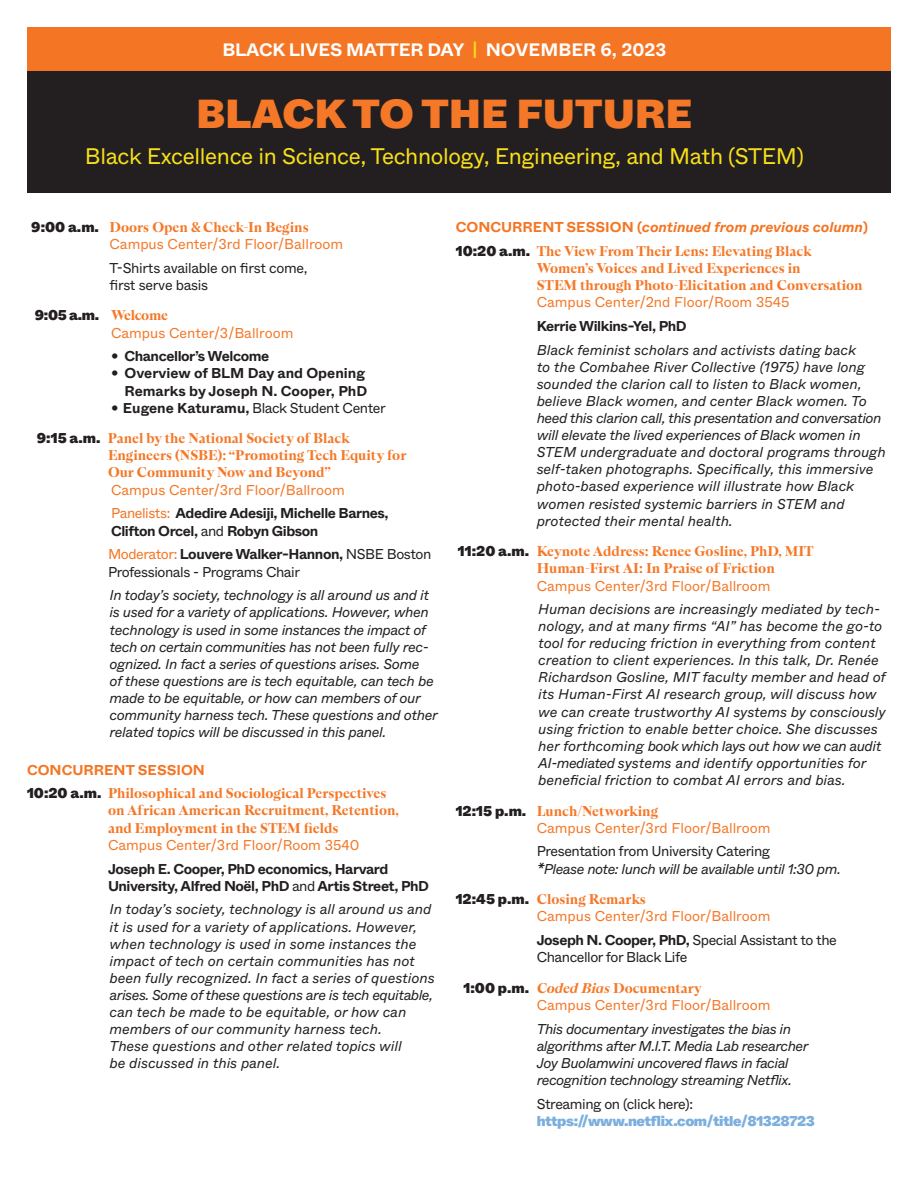
<style>
.page{position:relative;width:918px;height:1188px;background:#fff}
.page>*{position:absolute;margin:0;border:0;box-sizing:border-box;transform-origin:0 0}
.t1{font:900 40.5px "ABC Whyte";letter-spacing:.01em;color:#f47828}
.t2{font:22.5px "ABC Whyte";letter-spacing:-.015em;color:#f8e019}
.t3{font:700 18px "ABC Whyte";letter-spacing:-.01em;color:#fff}
.t4{font:italic 14.25px/17.1px "ABC Whyte";color:#231f20}
.t5{font:700 14.25px/17.1px "ABC Arizona Serif";color:#f47828}
.t6{font:italic 14.25px/17.1px "ABC Whyte";letter-spacing:-.02em;color:#231f20}
.t7{font:14.25px/23.9px "ABC Whyte";color:#f47828}
.t8{font:italic 14.25px/17.1px "ABC Whyte";letter-spacing:-.03em;color:#231f20}
.t9{font:700 14.25px/23.9px "ABC Whyte";letter-spacing:-.03em;color:#231f20}
.t10{font:14.25px/17.1px "ABC Whyte";letter-spacing:-.03em;color:#231f20}
.t11{font:700 14.25px/17.1px "ABC Whyte";color:#231f20;text-align:right}
.t12{font:italic 700 14.25px "ABC Whyte";color:#f47523}
.t13{font:900 14.25px "ABC Whyte";letter-spacing:-.03em;color:#7cafde}
.t14{font:700 14.25px "ABC Whyte";color:#f47523}
.s1{font-weight:500;color:#f8e019}
.s2{font-family:"ABC Whyte";font-weight:900;color:#231f20}
.s3{font-weight:900;color:#231f20}
.s4{font-family:"ABC Arizona Serif";font-weight:700}
.s5{font-weight:400}
.s6{font-weight:700}
.s7{color:#f47523}
.s8{font-weight:700;color:#231f20}
.s9{font-weight:400;color:#f47523}
.s10{font-style:normal}
.s11{color:#231f20}
.s12{font-style:italic}
</style>
<div class="page">
<div style="left:27px;top:65px;width:864px;height:127px;background:#231f20"></div>
<div style="left:27px;top:27px;width:864px;height:43px;background:#f47523"></div>
<p class="t3" style="left:222px;top:38px;width:445px">BLACK LIVES MATTER DAY <span class="s1">|</span> NOVEMBER 6, 2023</p>
<h1 class="t1" style="left:196px;top:86px;width:498px">BLACK TO THE FUTURE</h1>
<h2 class="t2" style="left:85px;top:142px;width:720px">Black Excellence in Science, Technology, Engineering, and Math (STEM)</h2>
<p class="t5" style="left:31px;top:219px;width:279px"><span class="s2">9:00 a.m.</span> Doors Open &amp; Check-In Begins</p>
<p class="t7" style="left:110px;top:232px;width:235px">Campus Center/3rd Floor/Ballroom</p>
<p class="t10" style="left:110px;top:259px;width:200px">T-Shirts available on first come, first serve basis</p>
<p class="t7" style="left:111px;top:307px;width:184px;line-height:17.1px;text-indent:-76px"><span class="s3">9:05 a.m.</span> <span class="s4">Welcome<br></span>Campus Center/3/Ballroom</p>
<p class="t9" style="left:111px;top:345px;width:160px"><span class="s5">•</span> Chancellor’s Welcome</p>
<p class="t11" style="left:111px;top:365px;width:258px"><span class="s5">•</span> Overview of BLM Day and Opening<br>Remarks by Joseph N. Cooper, PhD</p>
<p class="t10" style="left:111px;top:399px;width:276px">• <span class="s6">Eugene Katuramu,</span> Black Student Center</p>
<p class="t5" style="left:108px;top:430px;width:300px;text-indent:-71px"><span class="s2">9:15 a.m.</span> Panel by the National Society of Black<br>Engineers (NSBE): “Promoting Tech Equity for<br>Our Community Now and Beyond”</p>
<p class="t7" style="left:111px;top:478px;width:279px">Campus Center/3rd Floor/Ballroom<br><span class="s7">Panelists:</span> <span class="s8">Adedire Adesiji, Michelle Barnes,</span></p>
<p class="t9" style="left:108px;top:519px;width:325px">Clifton Orcel, <span class="s5">and</span> Robyn Gibson<br><span class="s9">Moderator:</span> Louvere Walker-Hannon, <span class="s5">NSBE Boston</span></p>
<p class="t10" style="left:108px;top:563px;width:194px">Professionals - Programs Chair</p>
<p class="t6" style="left:110px;top:587px;width:330px">In today’s society, technology is all around us and it is used for a variety of applications. However, when technology is used in some instances the impact of tech on certain communities has not been fully rec&shy;ognized. In fact a series of questions arises. Some<br>of these questions are is tech equitable, can tech be made to be equitable, or how can members of our community harness tech. These questions and other related topics will be discussed in this panel.</p>
<p class="t14" style="left:27px;top:760px;width:179px">CONCURRENT SESSION</p>
<p class="t5" style="left:108px;top:785px;width:293px;text-indent:-81px"><span class="s2">10:20 a.m.</span> Philosophical and Sociological Perspectives on African American Recruitment, Retention, and Employment in the STEM fields</p>
<p class="t7" style="left:108px;top:833px;width:253px">Campus Center/3rd Floor/Room 3540</p>
<p class="t9" style="left:108px;top:860px;width:323px;line-height:17.1px">Joseph E. Cooper, PhD economics, Harvard<br>University, Alfred Noël, PhD <span class="s5">and</span> Artis Street, PhD</p>
<p class="t4" style="left:110px;top:901px;width:327px">In today’s society, technology is all around us and it is used for a variety of applications. However, when technology is used in some instances the impact of tech on certain communities has not been fully recognized. In fact a series of questions arises. Some of these questions are is tech equitable, can tech be made to be equitable, or how can members of our community harness tech.<br>These questions and other related topics will<br>be discussed in this panel.</p>
<p class="t12" style="left:456px;top:218px;width:414px"><span class="s10">CONCURRENT SESSION (</span>continued from previous column<span class="s10">)</span></p>
<p class="t5" style="left:537px;top:243px;width:327px;text-indent:-81px"><span class="s2">10:20 a.m.</span> The View From Their Lens: Elevating Black<br>Women’s Voices and Lived Experiences in<br>STEM through Photo-Elicitation and Conversation</p>
<p class="t7" style="left:537px;top:290px;width:254px">Campus Center/2nd Floor/Room 3545</p>
<p class="t9" style="left:537px;top:314px;width:152px">Kerrie Wilkins-Yel, PhD</p>
<p class="t4" style="left:537px;top:341px;width:351px">Black feminist scholars and activists dating back<br>to the Combahee River Collective (1975) have long sounded the clarion call to listen to Black women, believe Black women, and center Black women. To heed this clarion call, this presentation and conversation will elevate the lived experiences of Black women in STEM undergraduate and doctoral programs through self-taken photographs. Specifically, this immersive photo-based experience will illustrate how Black women resisted systemic barriers in STEM and protected their mental health.</p>
<p class="t5" style="left:537px;top:543px;width:279px;text-indent:-79px"><span class="s2">11:20 a.m.</span> Keynote Address: Renee Gosline, PhD, MIT<br>Human-First AI: In Praise of Friction</p>
<p class="t7" style="left:537px;top:574px;width:235px">Campus Center/3rd Floor/Ballroom</p>
<p class="t4" style="left:538px;top:600px;width:349px">Human decisions are increasingly mediated by tech&shy;nology, and at many firms “AI” has become the go-to tool for reducing friction in everything from content creation to client experiences. In this talk, Dr. Renée Richardson Gosline, MIT faculty member and head of its Human-First AI research group, will discuss how we can create trustworthy AI systems by consciously using friction to enable better choice. She discusses her forthcoming book which lays out how we can audit AI-mediated systems and identify opportunities for beneficial friction to combat AI errors and bias.</p>
<p class="t5" style="left:456px;top:802px;width:204px"><span class="s2">12:15 p.m.</span> Lunch/Networking</p>
<p class="t7" style="left:537px;top:816px;width:235px">Campus Center/3rd Floor/Ballroom</p>
<p class="t10" style="left:537px;top:843px;width:235px">Presentation from University Catering</p>
<p class="t8" style="left:537px;top:860px;width:305px">*Please note: lunch will be available until 1:30 pm.</p>
<p class="t5" style="left:456px;top:891px;width:192px"><span class="s2">12:45 p.m.</span> Closing Remarks</p>
<p class="t7" style="left:537px;top:904px;width:302px">Campus Center/3rd Floor/Ballroom<br><span class="s8">Joseph N. Cooper, PhD,</span> <span class="s11">Special Assistant to the</span></p>
<p class="t10" style="left:537px;top:949px;width:152px">Chancellor for Black Life</p>
<p class="t5" style="left:464px;top:980px;width:240px"><span class="s2">1:00 p.m.</span> <span class="s12">Coded Bias</span> Documentary</p>
<p class="t7" style="left:537px;top:993px;width:235px">Campus Center/3rd Floor/Ballroom</p>
<p class="t8" style="left:537px;top:1020px;width:273px">This documentary investigates the bias in algorithms after M.I.T. Media Lab researcher Joy Buolamwini uncovered flaws in facial recognition technology streaming Netflix.</p>
<p class="t10" style="left:537px;top:1095px;width:158px">Streaming on (click here):</p>
<p class="t13" style="left:537px;top:1111px;width:280px">https://www.netflix.com/title/81328723</p>
</div>
